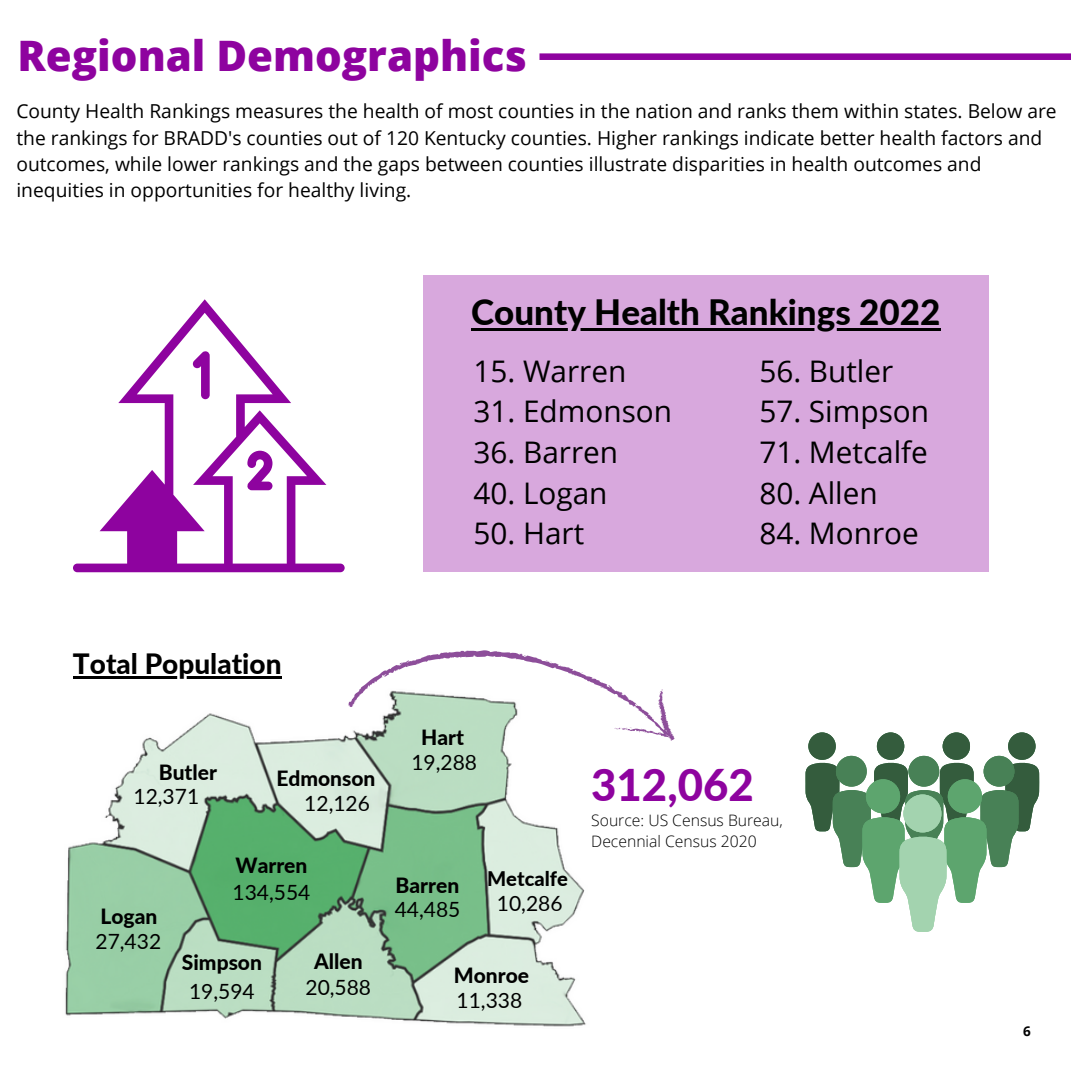
<style>
.page{position:relative;width:1071px;height:1071px;background:#fff}
.page>*{position:absolute;margin:0;border:0;box-sizing:border-box;transform-origin:0 0}
.t1{font:800 43.75px "Lato";color:#8e039f}
.t2{font:800 42px "Open Sans";color:#8e039f}
.t3{font:800 35px "Lato";color:#000}
.t4{font:29.75px "Open Sans";color:#000}
.t5{font:800 28px "Lato";color:#000}
.t6{font:21px "Lato";color:#000}
.t7{font:800 21px "Lato";color:#000}
.t8{font:800 20.12px "Lato";color:#000}
.t9{font:19.25px/26.2px "Open Sans";color:#000}
.t10{font:300 15.75px/21px "Open Sans";color:#000}
.t11{font:700 13.47px "Open Sans";color:#000}
</style>
<div class="page">
<svg style="left:806px;top:732px;width:233px;height:200px"></svg>
<div style="left:903px;top:794px;width:39px;height:39px;background:#a3d3af;border-radius:50%"></div>
<img style="left:65px;top:713px;width:521px;height:314px">
<svg style="left:345px;top:650px;width:330px;height:111px"></svg>
<div style="left:423px;top:275px;width:566px;height:297px;background:#d8a8dd"></div>
<svg style="left:73px;top:299px;width:272px;height:273px"></svg>
<svg style="left:192px;top:351px;width:18px;height:48px"></svg>
<svg style="left:247px;top:451px;width:25px;height:39px"></svg>
<hr style="left:73px;top:676px;width:209px;height:3px;background:#000">
<hr style="left:471px;top:328px;width:469px;height:2px;background:#000">
<div style="left:539px;top:53px;width:532px;height:7px;background:#8e039f"></div>
<p class="t2" style="left:18px;top:26px;width:511px">Regional Demographics</p>
<p class="t9" style="left:16px;top:98px;width:1042px">County Health Rankings measures the health of most counties in the nation and ranks them within states. Below are the rankings for BRADD's counties out of 120 Kentucky counties. Higher rankings indicate better health factors and outcomes, while lower rankings and the gaps between counties illustrate disparities in health outcomes and inequities in opportunities for healthy living.</p>
<p class="t3" style="left:471px;top:291px;width:471px">County Health Rankings 2022</p>
<p class="t4" style="left:759px;top:350px;width:135px">56. Butler</p>
<p class="t4" style="left:759px;top:391px;width:171px">57. Simpson</p>
<p class="t4" style="left:759px;top:431px;width:170px">71. Metcalfe</p>
<p class="t4" style="left:759px;top:472px;width:120px">80. Allen</p>
<p class="t4" style="left:759px;top:513px;width:161px">84. Monroe</p>
<p class="t4" style="left:473px;top:350px;width:154px">15. Warren</p>
<p class="t4" style="left:473px;top:391px;width:200px">31. Edmonson</p>
<p class="t4" style="left:473px;top:431px;width:146px">36. Barren</p>
<p class="t4" style="left:473px;top:472px;width:136px">40. Logan</p>
<p class="t4" style="left:473px;top:513px;width:112px">50. Hart</p>
<p class="t5" style="left:73px;top:646px;width:210px">Total Population</p>
<p class="t7" style="left:159px;top:760px;width:60px">Butler</p>
<p class="t7" style="left:276px;top:765px;width:101px">Edmonson</p>
<p class="t6" style="left:134px;top:784px;width:67px">12,371</p>
<p class="t6" style="left:304px;top:790px;width:67px">12,126</p>
<p class="t7" style="left:236px;top:853px;width:73px">Warren</p>
<p class="t7" style="left:101px;top:904px;width:58px">Logan</p>
<p class="t6" style="left:96px;top:928px;width:67px">27,432</p>
<p class="t6" style="left:233px;top:879px;width:79px">134,554</p>
<p class="t7" style="left:182px;top:950px;width:82px">Simpson</p>
<p class="t7" style="left:314px;top:948px;width:50px">Allen</p>
<p class="t6" style="left:189px;top:978px;width:67px">19,594</p>
<p class="t6" style="left:306px;top:974px;width:67px">20,588</p>
<p class="t7" style="left:421px;top:725px;width:44px">Hart</p>
<p class="t6" style="left:411px;top:749px;width:67px">19,288</p>
<p class="t7" style="left:396px;top:872px;width:65px">Barren</p>
<p class="t6" style="left:395px;top:896px;width:67px">44,485</p>
<p class="t8" style="left:487px;top:866px;width:82px">Metcalfe</p>
<p class="t6" style="left:497px;top:890px;width:67px">10,286</p>
<p class="t7" style="left:454px;top:962px;width:77px">Monroe</p>
<p class="t6" style="left:457px;top:987px;width:67px">11,338</p>
<p class="t1" style="left:591px;top:757px;width:164px">312,062</p>
<p class="t10" style="left:591px;top:809px;width:193px">Source: US Census Bureau,<br>Decennial Census 2020</p>
<p class="t11" style="left:1023px;top:1021px;width:9px">6</p>
</div>
